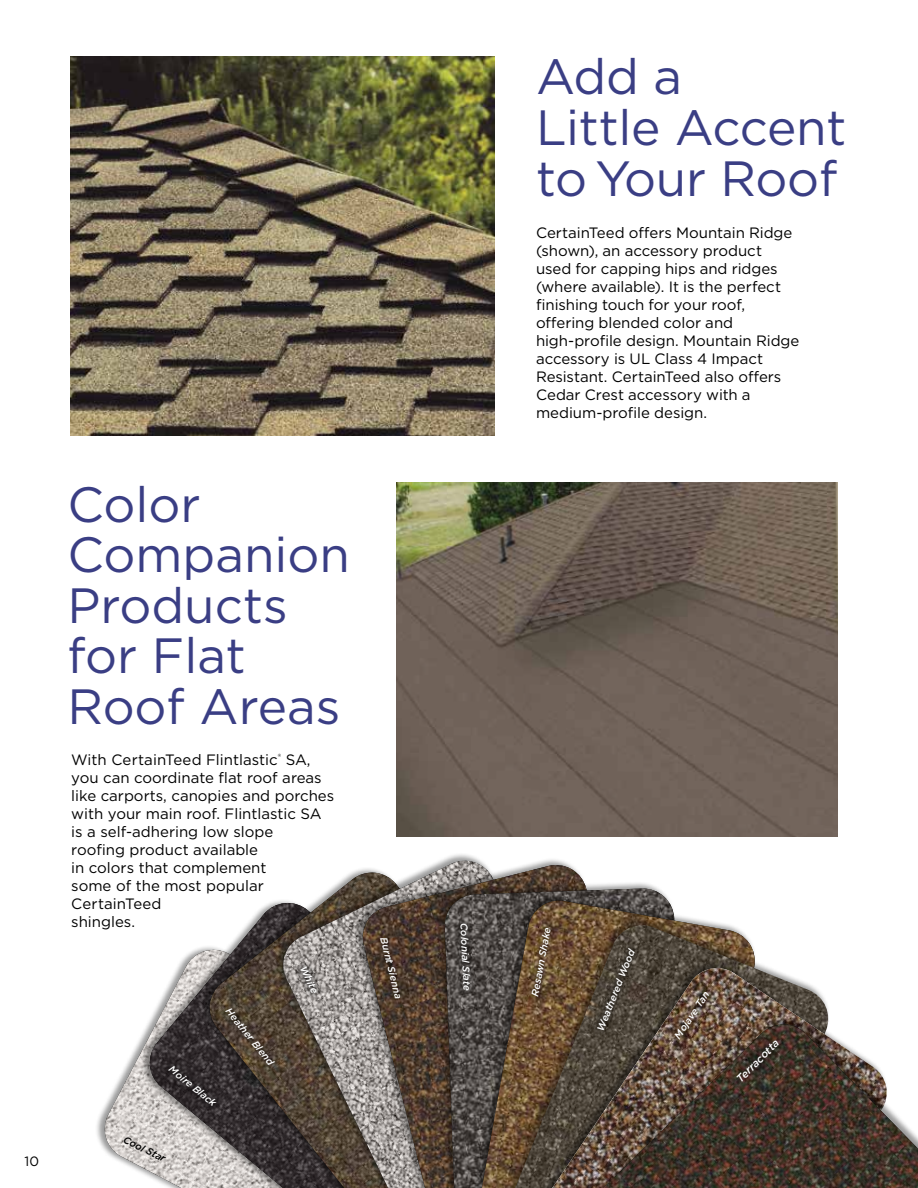
<style>
.page{position:relative;width:918px;height:1188px;background:#fff}
.page>*{position:absolute;margin:0;border:0;box-sizing:border-box;transform-origin:0 0}
.t1{font:49.5px/50.4px "Gotham";letter-spacing:-.005em;color:#3a3e84}
.t2{font:15px/18px "Gotham";color:#000}
.t3{font:13.5px "Gotham";color:#000}
.t4{font:italic 500 10.8px "Gotham";color:#fff}
.t5{font:italic 500 9.9px "Gotham";color:#fff}
.t6{font:italic 500 9.9px "Gotham";color:#000}
</style>
<div class="page">
<img style="left:396px;top:483px;width:442px;height:353px">
<div style="left:95px;top:945px;width:381px;height:243px;background:#000;opacity:.4"></div>
<img style="left:104px;top:950px;width:36px;height:238px">
<div style="left:140px;top:899px;width:383px;height:289px;background:#000;opacity:.4"></div>
<img style="left:149px;top:903px;width:51px;height:285px">
<img style="left:209px;top:1099px;width:66px;height:89px">
<img style="left:282px;top:1099px;width:72px;height:89px">
<div style="left:354px;top:857px;width:302px;height:331px;background:#000;opacity:.4"></div>
<img style="left:362px;top:865px;width:293px;height:323px">
<div style="left:436px;top:880px;width:249px;height:308px;background:#000;opacity:.4"></div>
<img style="left:445px;top:889px;width:239px;height:299px">
<div style="left:471px;top:893px;width:285px;height:295px;background:#000;opacity:.4"></div>
<img style="left:482px;top:901px;width:274px;height:287px">
<div style="left:501px;top:917px;width:329px;height:271px;background:#000;opacity:.4"></div>
<img style="left:515px;top:925px;width:314px;height:263px">
<div style="left:526px;top:960px;width:362px;height:228px;background:#000;opacity:.4"></div>
<svg style="left:534px;top:967px;width:354px;height:221px;background:#66523e"></svg>
<img style="left:552px;top:968px;width:336px;height:220px">
<div style="left:559px;top:1016px;width:359px;height:172px;background:#000;opacity:.4"></div>
<svg style="left:561px;top:1024px;width:42px;height:164px;background:#584c40"></svg>
<img style="left:603px;top:1024px;width:315px;height:164px">
<svg style="left:162px;top:1060px;width:61px;height:52px;background:#484243"></svg>
<svg style="left:190px;top:859px;width:239px;height:240px"></svg>
<div style="left:294px;top:959px;width:29px;height:41px;background:#000;opacity:.75"></div>
<svg style="left:374px;top:931px;width:33px;height:74px;background:#4c3a2d"></svg>
<svg style="left:454px;top:917px;width:23px;height:80px;background:#4d4946"></svg>
<svg style="left:525px;top:921px;width:33px;height:82px;background:#664d32"></svg>
<svg style="left:591px;top:941px;width:50px;height:95px;background:#4f4538"></svg>
<svg style="left:729px;top:1033px;width:57px;height:56px;background:#43362b"></svg>
<svg style="left:668px;top:985px;width:47px;height:60px;background:#655243"></svg>
<img style="left:70px;top:57px;width:425px;height:378px">
<p class="t3" style="left:25px;top:1152px;width:16px">10</p>
<h1 class="t1" style="left:67px;top:478px;width:284px">Color<br>Companion<br>Products for Flat<br>Roof Areas</h1>
<p class="t2" style="left:71px;top:750px;width:265px">With CertainTeed Flintlastic<sup>®</sup> SA, you can coordinate flat roof areas like carports, canopies and porches with your main roof. Flintlastic SA is a self-adhering low slope<br>roofing product available<br>in colors that complement<br>some of the most popular<br>CertainTeed<br>shingles.</p>
<p class="t5" style="left:233px;top:1005px;width:72px;rotate:51deg">Heather Blend</p>
<p class="t5" style="left:175px;top:1063px;width:59px;rotate:39deg">Moire Black</p>
<p class="t6" style="left:127px;top:1133px;width:47px;rotate:27deg">Cool Star</p>
<p class="t5" style="left:309px;top:963px;width:31px;rotate:65deg">White</p>
<p class="t5" style="left:390px;top:935px;width:65px;rotate:76deg">Burnt Sienna</p>
<h1 class="t1" style="left:536px;top:50px;width:312px;line-height:51px">Add a<br>Little Accent to Your Roof</h1>
<p class="t2" style="left:536px;top:223px;width:265px">CertainTeed offers Mountain Ridge (shown), an accessory product used for capping hips and ridges (where available). It is the perfect finishing touch for your roof, offering blended color and high-profile design. Mountain Ridge accessory is UL Class 4 Impact<br>Resistant. CertainTeed also offers<br>Cedar Crest accessory with a medium-profile design.</p>
<p class="t5" style="left:470px;top:923px;width:69px;rotate:87deg">Colonial Slate</p>
<p class="t5" style="left:528px;top:995px;width:72px;rotate:-79deg">Resawn Shake</p>
<p class="t5" style="left:594px;top:1028px;width:89px;rotate:-68deg">Weathered Wood</p>
<p class="t5" style="left:671px;top:1034px;width:56px;rotate:-56deg">Mojave Tan</p>
<p class="t4" style="left:733px;top:1075px;width:56px;rotate:-45deg">Terracotta</p>
</div>
